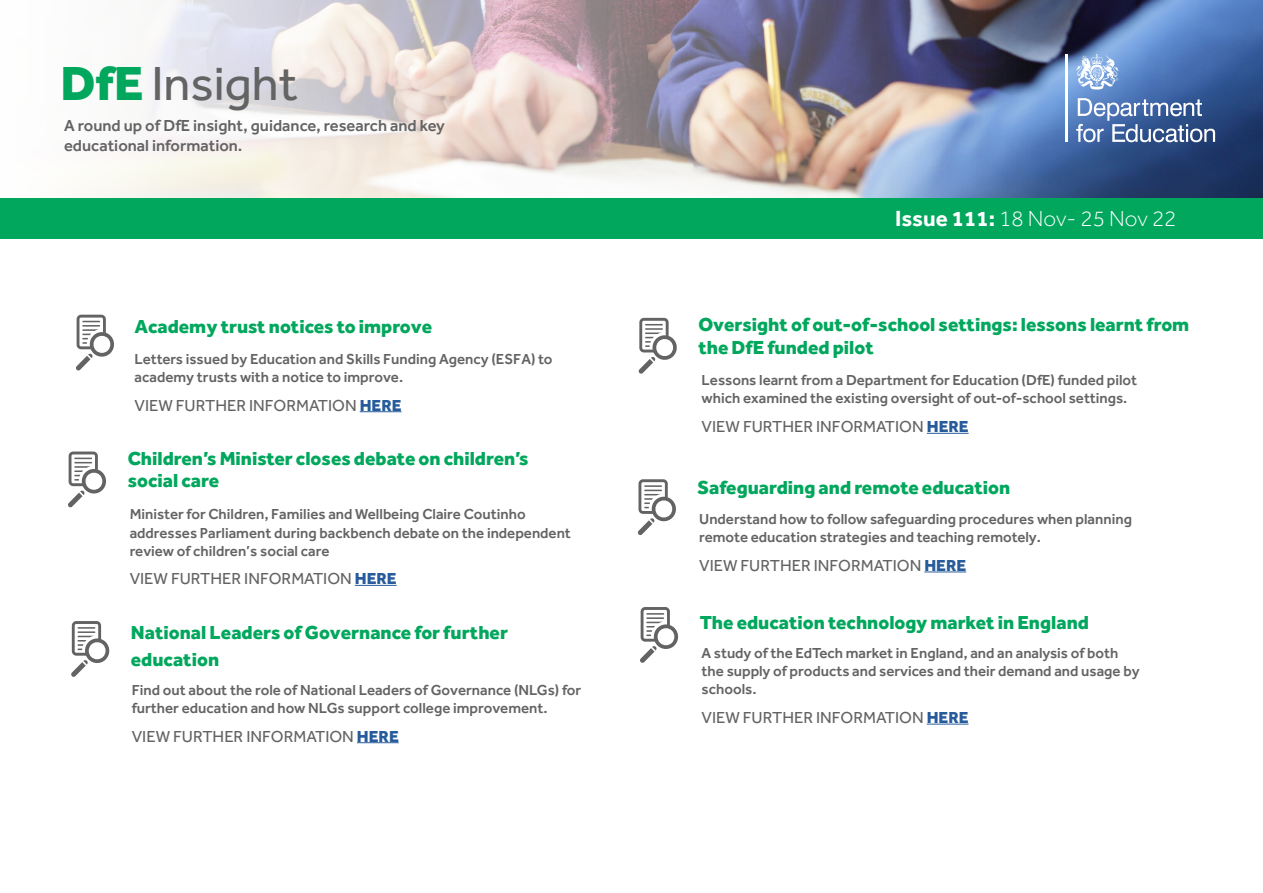
<style>
.page{position:relative;width:1263px;height:893px;background:#fff}
.page>*{position:absolute;margin:0;border:0;box-sizing:border-box;transform-origin:0 0}
.t1{font:49.5px "Effra";color:#646363}
.t2{font:300 22.5px "Effra";color:#fff}
.t3{font:800 19.5px/22.5px "Effra";color:#00a75d}
.t4{font:16.5px "Effra";color:#646363}
.t5{font:500 16.5px/19.8px "Effra";color:#646363}
.t6{font:500 15px/18px "Effra";color:#646363}
.s1{font-weight:800;color:#00a75d}
.s2{font-weight:800;color:#275b9b}
.s3{font-weight:700}
</style>
<div class="page">
<img style="left:86px;top:0;width:1177px;height:198px">
<div style="left:0;top:198px;width:1263px;height:41px;background:#00a75d"></div>
<hr style="left:1065px;top:54px;width:2px;height:88px;background:#fff">
<svg style="left:1076px;top:98px;width:139px;height:44px"></svg>
<svg style="left:1076px;top:54px;width:43px;height:36px"></svg>
<hr style="left:360px;top:411px;width:42px;height:1px;background:#275b9b">
<svg style="left:76px;top:315px;width:38px;height:56px"></svg>
<hr style="left:927px;top:433px;width:42px;height:1px;background:#275b9b">
<svg style="left:638px;top:318px;width:39px;height:56px"></svg>
<hr style="left:924px;top:571px;width:42px;height:1px;background:#275b9b">
<svg style="left:638px;top:479px;width:38px;height:56px"></svg>
<hr style="left:927px;top:724px;width:41px;height:1px;background:#275b9b">
<svg style="left:640px;top:607px;width:38px;height:56px"></svg>
<hr style="left:355px;top:585px;width:42px;height:1px;background:#275b9b">
<svg style="left:68px;top:451px;width:38px;height:57px"></svg>
<hr style="left:357px;top:742px;width:42px;height:1px;background:#275b9b">
<svg style="left:71px;top:621px;width:39px;height:56px"></svg>
<h1 class="t1" style="left:61px;top:55px;width:239px"><span class="s1">DfE</span> Insight</h1>
<p class="t5" style="left:64px;top:116px;width:382px">A round up of DfE insight, guidance, research and key educational information.</p>
<h3 class="t3" style="left:135px;top:315px;width:299px">Academy trust notices to improve</h3>
<p class="t6" style="left:135px;top:350px;width:419px">Letters issued by Education and Skills Funding Agency (ESFA) to academy trusts with a notice to improve.</p>
<p class="t4" style="left:135px;top:395px;width:268px">VIEW FURTHER INFORMATION <span class="s2">HERE</span></p>
<h3 class="t3" style="left:128px;top:447px;width:403px">Children’s Minister closes debate on children’s social care</h3>
<p class="t6" style="left:130px;top:505px;width:443px">Minister for Children, Families and Wellbeing Claire Coutinho addresses Parliament during backbench debate on the independent review of children’s social care</p>
<p class="t4" style="left:130px;top:569px;width:268px">VIEW FURTHER INFORMATION <span class="s2">HERE</span></p>
<h3 class="t3" style="left:131px;top:618px;width:378px;line-height:27px">National Leaders of Governance for further education</h3>
<p class="t6" style="left:132px;top:681px;width:451px">Find out about the role of National Leaders of Governance (NLGs) for further education and how NLGs support college improvement.</p>
<p class="t4" style="left:132px;top:726px;width:268px">VIEW FURTHER INFORMATION <span class="s2">HERE</span></p>
<h2 class="t2" style="left:895px;top:206px;width:283px"><span class="s3">Issue 111:</span> 18 Nov- 25 Nov 22</h2>
<h3 class="t3" style="left:698px;top:313px;width:492px">Oversight of out-of-school settings: lessons learnt from the DfE funded pilot</h3>
<p class="t6" style="left:702px;top:371px;width:437px">Lessons learnt from a Department for Education (DfE) funded pilot which examined the existing oversight of out-of-school settings.</p>
<p class="t4" style="left:702px;top:417px;width:268px">VIEW FURTHER INFORMATION <span class="s2">HERE</span></p>
<h3 class="t3" style="left:697px;top:475px;width:314px">Safeguarding and remote education</h3>
<p class="t6" style="left:699px;top:510px;width:434px">Understand how to follow safeguarding procedures when planning remote education strategies and teaching remotely.</p>
<p class="t4" style="left:699px;top:556px;width:268px">VIEW FURTHER INFORMATION <span class="s2">HERE</span></p>
<h3 class="t3" style="left:700px;top:611px;width:391px">The education technology market in England</h3>
<p class="t6" style="left:701px;top:644px;width:439px">A study of the EdTech market in England, and an analysis of both the supply of products and services and their demand and usage by schools.</p>
<p class="t4" style="left:701px;top:708px;width:268px">VIEW FURTHER INFORMATION <span class="s2">HERE</span></p>
</div>
